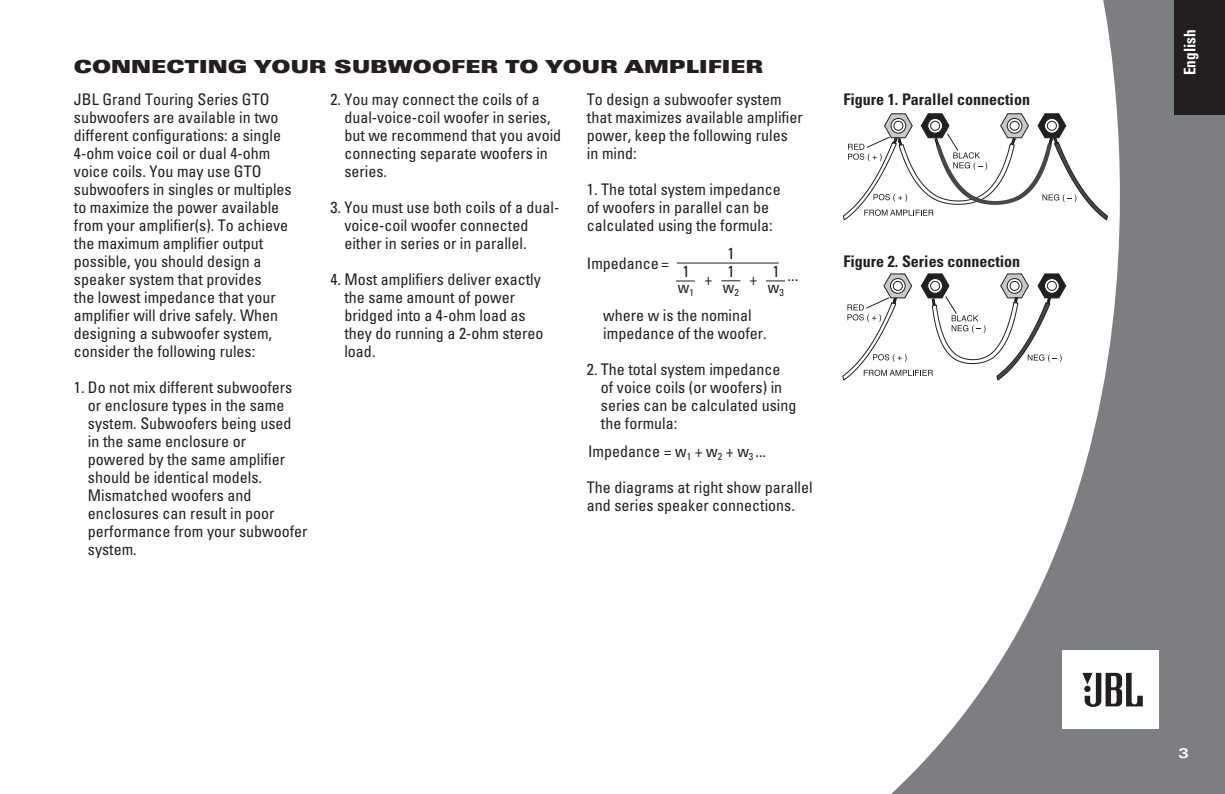
<style>
.page{position:relative;width:1225px;height:794px;background:#fff}
.page>*{position:absolute;margin:0;border:0;box-sizing:border-box;transform-origin:0 0}
.t1{font:900 expanded 18px "Univers";color:#231f20}
.t2{font:condensed 16px/18px "Univers";color:#231f20}
.t3{font:700 condensed 16px "Univers";color:#231f20}
.t4{font:700 condensed 16px "Univers";color:#fff;scale:.95 1}
.t5{font:700 expanded 14px "Univers";color:#fff}
</style>
<div class="page">
<svg style="left:675px;top:0;width:550px;height:794px"></svg>
<p class="t1" style="left:74px;top:60px;width:691px">CONNECTING YOUR SUBWOOFER TO YOUR AMPLIFIER</p>
<p class="t2" style="left:74px;top:92px;width:219px">JBL Grand Touring Series GTO subwoofers are available in two different configurations: a single<br>4-ohm voice coil or dual 4-ohm voice coils. You may use GTO subwoofers in singles or multiples to maximize the power available from your amplifier(s). To achieve the maximum amplifier output possible, you should design a speaker system that provides<br>the lowest impedance that your amplifier will drive safely. When designing a subwoofer system, consider the following rules:</p>
<p class="t2" style="left:88px;top:380px;width:221px;text-indent:-14px">1. Do not mix different subwoofers or enclosure types in the same system. Subwoofers being used<br>in the same enclosure or<br>powered by the same amplifier should be identical models.<br>Mismatched woofers and enclosures can result in poor performance from your subwoofer system.</p>
<p class="t2" style="left:344px;top:92px;width:218px;text-indent:-14px">2. You may connect the coils of a dual-voice-coil woofer in series, but we recommend that you avoid connecting separate woofers in series.</p>
<p class="t2" style="left:344px;top:200px;width:217px;text-indent:-14px">3. You must use both coils of a dual&shy;voice-coil woofer connected either in series or in parallel.</p>
<p class="t2" style="left:344px;top:272px;width:201px;text-indent:-14px">4. Most amplifiers deliver exactly the same amount of power bridged into a 4-ohm load as they do running a 2-ohm stereo load.</p>
<p class="t2" style="left:587px;top:92px;width:217px">To design a subwoofer system that maximizes available amplifier power, keep the following rules in mind:</p>
<p class="t2" style="left:587px;top:182px;width:195px">1. The total system impedance of woofers in parallel can be calculated using the formula:</p>
<p class="t2" style="left:587px;top:256px;width:84px">Impedance =</p>
<p class="t2" style="left:727px;top:246px;width:9px">1</p>
<p class="t2" style="left:682px;top:264px;width:9px">1</p>
<p class="t2" style="left:727px;top:264px;width:9px">1</p>
<p class="t2" style="left:749px;top:272px;width:9px">+</p>
<p class="t2" style="left:772px;top:268px;width:27px">1 ...</p>
<p class="t2" style="left:704px;top:272px;width:9px">+</p>
<p class="t2" style="left:678px;top:280px;width:17px">w<sub>1</sub></p>
<p class="t2" style="left:723px;top:280px;width:17px">w<sub>2</sub></p>
<p class="t2" style="left:768px;top:280px;width:17px">w<sub>3</sub></p>
<p class="t2" style="left:603px;top:308px;width:165px">where w is the nominal impedance of the woofer.</p>
<p class="t2" style="left:601px;top:362px;width:197px;text-indent:-14px">2. The total system impedance of voice coils (or woofers) in series can be calculated using the formula:</p>
<p class="t2" style="left:588px;top:444px;width:179px">Impedance = w<sub>1</sub> + w<sub>2</sub> + w<sub>3</sub> ...</p>
<p class="t2" style="left:587px;top:480px;width:227px">The diagrams at right show parallel and series speaker connections.</p>
<p class="t3" style="left:843px;top:93px;width:188px">Figure 1. Parallel connection</p>
<p class="t3" style="left:843px;top:255px;width:178px">Figure 2. Series connection</p>
<p class="t4" style="left:1183px;top:75px;width:50px;rotate:-90deg">English</p>
<p class="t5" style="left:1178px;top:747px;width:12px">3</p>
</div>
